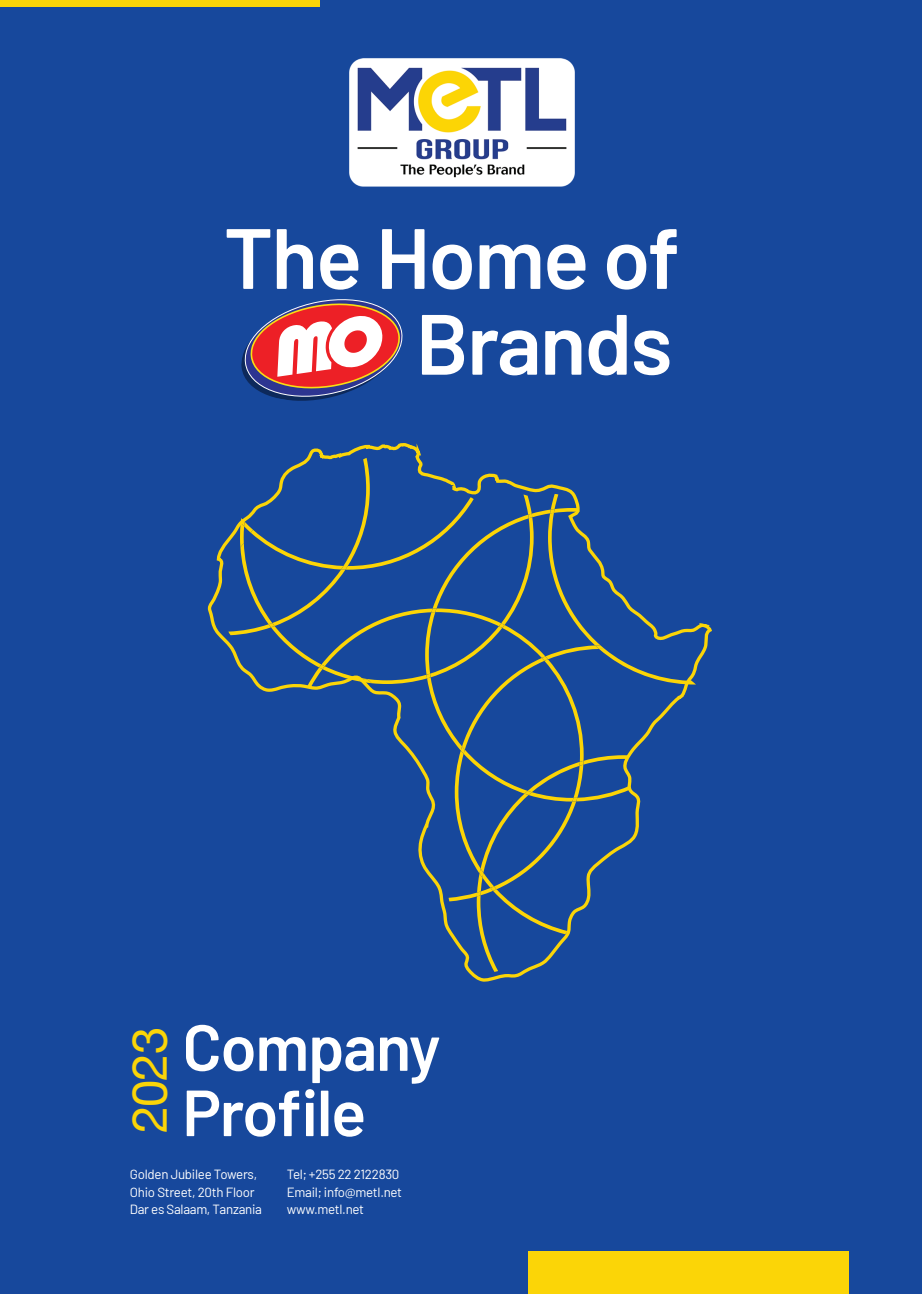
<style>
.page{position:relative;width:922px;height:1294px;background:#fff}
.page>*{position:absolute;margin:0;border:0;box-sizing:border-box;transform-origin:0 0}
.t1{font:600 85.38px/85.8px "Barlow";letter-spacing:-.02em;color:#fff;text-align:right}
.t2{font:600 65px/65.2px "Barlow";letter-spacing:-.02em;color:#fff}
.t3{font:49px "Helvetica Neue";color:#fbd507}
.t4{font:13.25px/17.8px "Barlow";letter-spacing:-.02em;color:#fff}
</style>
<div class="page">
<div style="left:0;top:0;width:921px;height:1293px;background:#17489c"></div>
<div style="left:528px;top:1250px;width:320px;height:43px;background:#fbd507"></div>
<div style="left:0;top:0;width:320px;height:6px;background:#fbd507"></div>
<img style="left:349px;top:58px;width:226px;height:129px">
<svg style="left:207px;top:443px;width:505px;height:539px"></svg>
<svg style="left:241px;top:299px;width:162px;height:102px"></svg>
<h1 class="t1" style="left:224px;top:208px;width:457px">The Home of<br>Brands</h1>
<h2 class="t2" style="left:182px;top:1009px;width:260px">Company<br>Profile</h2>
<p class="t4" style="left:130px;top:1163px;width:134px">Golden Jubilee Towers,<br>Ohio Street, 20th Floor<br>Dar es Salaam, Tanzania</p>
<p class="t4" style="left:286px;top:1163px;width:117px">Tel; +255 22 2122830<br>Email; info@metl.net www.metl.net</p>
<h3 class="t3" style="left:114px;top:1133px;width:108px;rotate:-90deg">2023</h3>
</div>
